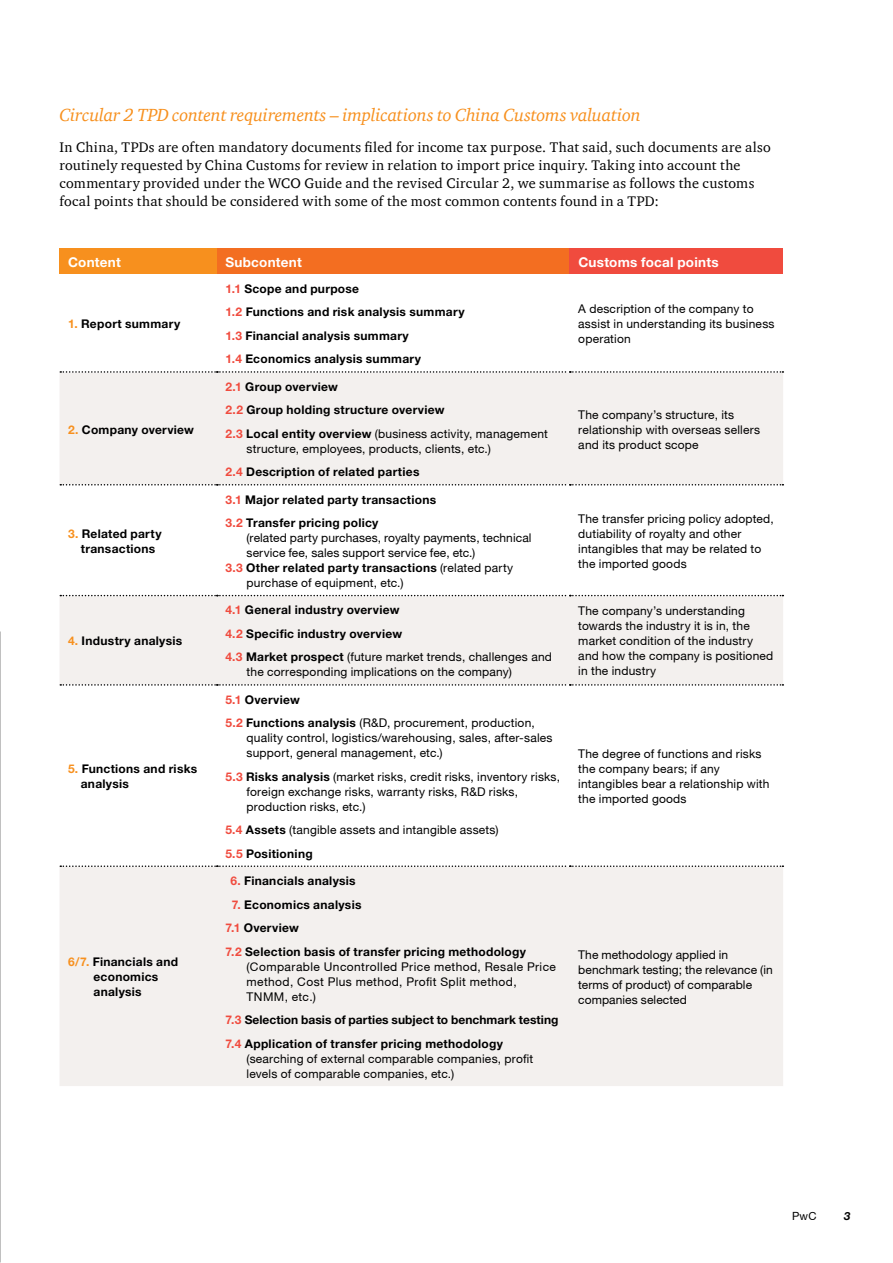
<style>
.page{position:relative;width:893px;height:1263px;background:#fff}
.page>*{position:absolute;margin:0;border:0;box-sizing:border-box;transform-origin:0 0}
.t1{font:italic 18px "ITC Charter Com";letter-spacing:-.01em;color:#f7901e}
.t2{font:14.25px/18px "ITC Charter Com";letter-spacing:.02em;color:#000}
.t3{font:700 13.5px "Helvetica Neue";letter-spacing:.015em;color:#fff}
.t4{font:12px/15px "Helvetica Neue";letter-spacing:.015em;color:#000}
.t5{font:700 12px/23.5px "Helvetica Neue";letter-spacing:.025em;color:#000}
.t6{font:12px/15px "Helvetica Neue";letter-spacing:.035em;color:#000}
.t7{font:11.25px "Helvetica Neue";color:#000}
.t8{font:italic 700 11.25px "Helvetica Neue";color:#000}
.s1{color:#f7901e}
.s2{color:#f04b3e}
.s3{font-weight:400}
.s4{font-weight:700;color:#f04b3e}
.s5{font-weight:700}
</style>
<div class="page">
<img style="left:0;top:631px;width:1px;height:632px">
<div style="left:60px;top:249px;width:157px;height:25px;background:#f7901e"></div>
<div style="left:217px;top:249px;width:353px;height:25px;background:#f36e21"></div>
<div style="left:570px;top:249px;width:213px;height:25px;background:#f04b3e"></div>
<svg style="left:60px;top:373px;width:723px;height:713px;fill:#f3f0ee"></svg>
<svg style="left:60px;top:371px;width:723px;height:2px"></svg>
<svg style="left:60px;top:484px;width:723px;height:1px"></svg>
<svg style="left:60px;top:595px;width:723px;height:1px"></svg>
<svg style="left:60px;top:684px;width:723px;height:2px"></svg>
<svg style="left:60px;top:865px;width:723px;height:2px"></svg>
<h1 class="t1" style="left:60px;top:104px;width:583px">Circular 2 TPD content requirements – implications to China Customs valuation</h1>
<p class="t2" style="left:60px;top:138px;width:713px">In China, TPDs are often mandatory documents filed for income tax purpose. That said, such documents are also routinely requested by China Customs for review in relation to import price inquiry. Taking into account the commentary provided under the WCO Guide and the revised Circular 2, we summarise as follows the customs focal points that should be considered with some of the most common contents found in a TPD:</p>
<p class="t3" style="left:68px;top:254px;width:54px">Content</p>
<p class="t3" style="left:225px;top:254px;width:78px">Subcontent</p>
<p class="t3" style="left:578px;top:254px;width:142px">Customs focal points</p>
<p class="t5" style="left:68px;top:312px;width:114px"><span class="s1">1.</span> Report summary</p>
<p class="t5" style="left:68px;top:417px;width:128px"><span class="s1">2.</span> Company overview</p>
<p class="t5" style="left:68px;top:526px;width:95px;line-height:15px;text-align:center"><span class="s1">3.</span> Related party transactions</p>
<p class="t5" style="left:68px;top:629px;width:116px"><span class="s1">4.</span> Industry analysis</p>
<p class="t5" style="left:81px;top:761px;width:118px;line-height:15px;text-indent:-13px"><span class="s1">5.</span> Functions and risks analysis</p>
<p class="t5" style="left:94px;top:954px;width:86px;line-height:15px;text-indent:-26px"><span class="s1">6/7.</span> Financials and economics analysis</p>
<p class="t5" style="left:225px;top:277px;width:241px"><span class="s2">1.1</span> Scope and purpose<br><span class="s2">1.2</span> Functions and risk analysis summary<br><span class="s2">1.3</span> Financial analysis summary<br><span class="s2">1.4</span> Economics analysis summary</p>
<p class="t5" style="left:225px;top:374px;width:324px"><span class="s2">2.1</span> Group overview<br><span class="s2">2.2</span> Group holding structure overview<br><span class="s2">2.3</span> Local entity overview <span class="s3">(business activity, management</span></p>
<p class="t4" style="left:225px;top:437px;width:267px;line-height:23.5px;text-indent:21px">structure, employees, products, clients, etc.)<br><span class="s4">2.4</span> <span class="s5">Description of related parties</span></p>
<p class="t5" style="left:225px;top:487px;width:212px"><span class="s2">3.1</span> Major related party transactions<br><span class="s2">3.2</span> Transfer pricing policy</p>
<p class="t4" style="left:247px;top:530px;width:286px">(related party purchases, royalty payments, technical</p>
<p class="t4" style="left:247px;top:545px;width:230px">service fee, sales support service fee, etc.)</p>
<p class="t5" style="left:225px;top:556px;width:289px"><span class="s2">3.3</span> Other related party transactions <span class="s3">(related party</span></p>
<p class="t4" style="left:247px;top:575px;width:158px">purchase of equipment, etc.)</p>
<p class="t5" style="left:225px;top:598px;width:328px"><span class="s2">4.1</span> General industry overview<br><span class="s2">4.2</span> Specific industry overview<br><span class="s2">4.3</span> Market prospect <span class="s3">(future market trends, challenges and</span></p>
<p class="t4" style="left:247px;top:664px;width:267px">the corresponding implications on the company)</p>
<p class="t4" style="left:225px;top:687px;width:311px;line-height:23.5px"><span class="s4">5.1</span> <span class="s5">Overview<br></span><span class="s4">5.2</span> <span class="s5">Functions analysis</span> (R&amp;D, procurement, production,</p>
<p class="t4" style="left:247px;top:730px;width:307px">quality control, logistics/warehousing, sales, after-sales support, general management, etc.)</p>
<p class="t4" style="left:247px;top:769px;width:315px;text-indent:-21px"><span class="s4">5.3</span> <span class="s5">Risks analysis</span> (market risks, credit risks, inventory risks, foreign exchange risks, warranty risks, R&amp;D risks, production risks, etc.)</p>
<p class="t4" style="left:225px;top:818px;width:275px;line-height:23.5px"><span class="s4">5.4</span> <span class="s5">Assets</span> (tangible assets and intangible assets)<br><span class="s4">5.5</span> <span class="s5">Positioning</span></p>
<p class="t5" style="left:230px;top:869px;width:127px"><span class="s2">6.</span> Financials analysis</p>
<p class="t5" style="left:225px;top:892px;width:302px;text-indent:6px"><span class="s2">7.</span> Economics analysis<br><span class="s2">7.1</span> Overview<br><span class="s2">7.2</span> Selection basis of transfer pricing methodology</p>
<p class="t6" style="left:247px;top:959px;width:311px">(Comparable Uncontrolled Price method, Resale Price method, Cost Plus method, Profit Split method,<br>TNMM, etc.)</p>
<p class="t5" style="left:225px;top:1008px;width:335px"><span class="s2">7.3</span> Selection basis of parties subject to benchmark testing<br><span class="s2">7.4</span> Application of transfer pricing methodology</p>
<p class="t4" style="left:247px;top:1051px;width:288px">(searching of external comparable companies, profit levels of comparable companies, etc.)</p>
<p class="t4" style="left:578px;top:301px;width:198px">A description of the company to assist in understanding its business operation</p>
<p class="t4" style="left:578px;top:407px;width:183px">The company’s structure, its relationship with overseas sellers and its product scope</p>
<p class="t4" style="left:578px;top:511px;width:197px">The transfer pricing policy adopted, dutiability of royalty and other intangibles that may be related to the imported goods</p>
<p class="t4" style="left:578px;top:603px;width:197px">The company’s understanding towards the industry it is in, the market condition of the industry and how the company is positioned in the industry</p>
<p class="t4" style="left:578px;top:746px;width:193px">The degree of functions and risks the company bears; if any intangibles bear a relationship with the imported goods</p>
<p class="t4" style="left:578px;top:947px;width:196px">The methodology applied in benchmark testing; the relevance (in terms of product) of comparable companies selected</p>
<p class="t7" style="left:792px;top:1210px;width:26px">PwC</p>
<p class="t8" style="left:844px;top:1209px;width:8px">3</p>
</div>
